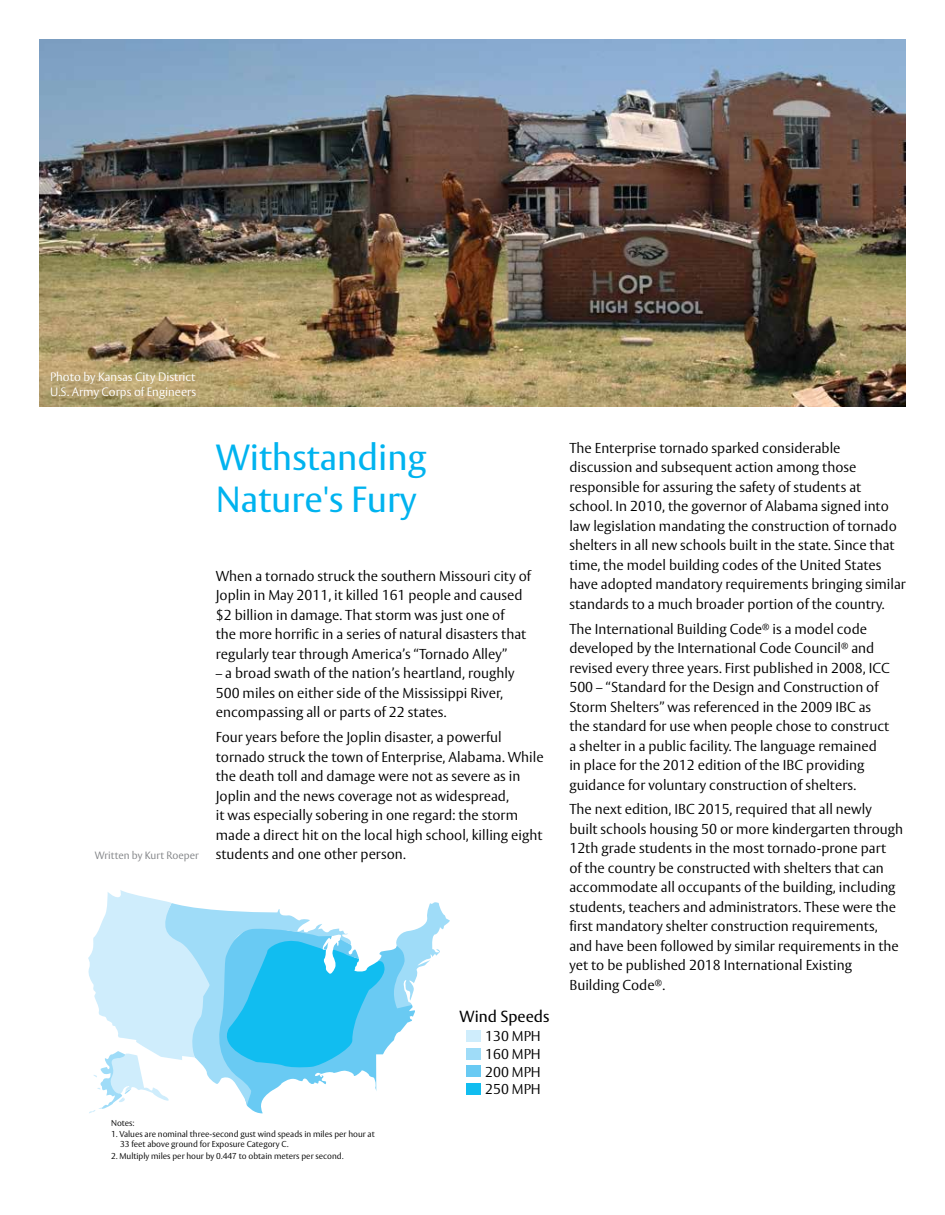
<style>
.page{position:relative;width:945px;height:1215px;background:#fff}
.page>*{position:absolute;margin:0;border:0;box-sizing:border-box;transform-origin:0 0}
.t1{font:36px/42px "ASSA Vesta";color:#00b3ef}
.t2{font:15.9px "ASSA Vesta";color:#000}
.t3{font:300 14.25px/19.5px "ASSA Vesta";color:#000}
.t4{font:300 14.1px/17.9px "ASSA Vesta";color:#000;text-align:justify}
.t5{font:300 12px/15px "ASSA Vesta";color:#fff}
.t6{font:300 10.5px "ASSA Vesta";color:#808285}
.t7{font:300 8.55px/10.2px "ASSA Vesta";color:#000}
</style>
<div class="page">
<img style="left:39px;top:39px;width:867px;height:368px">
<div style="left:467px;top:1030px;width:14px;height:11px;background:#cfedfc"></div>
<div style="left:467px;top:1048px;width:14px;height:11px;background:#9fdcf8"></div>
<div style="left:467px;top:1066px;width:14px;height:11px;background:#69caf3"></div>
<div style="left:467px;top:1083px;width:14px;height:11px;background:#11bdf0"></div>
<svg style="left:88px;top:890px;width:362px;height:224px"></svg>
<p class="t5" style="left:50px;top:370px;width:148px">Photo by Kansas City District<br>U.S. Army Corps of Engineers</p>
<h1 class="t1" style="left:216px;top:438px;width:212px">Withstanding<br>Nature's Fury</h1>
<p class="t6" style="left:95px;top:849px;width:106px">Written by Kurt Roeper</p>
<p class="t3" style="left:216px;top:567px;width:317px">When a tornado struck the southern Missouri city of Joplin in May 2011, it killed 161 people and caused $2 billion in damage. That storm was just one of<br>the more horrific in a series of natural disasters that regularly tear through America’s “Tornado Alley”</p>
<p class="t3" style="left:216px;top:664px;width:300px">– a broad swath of the nation’s heartland, roughly<br>500 miles on either side of the Mississippi River, encompassing all or parts of 22 states.</p>
<p class="t3" style="left:216px;top:728px;width:329px">Four years before the Joplin disaster, a powerful tornado struck the town of Enterprise, Alabama. While the death toll and damage were not as severe as in Joplin and the news coverage not as widespread,<br>it was especially sobering in one regard: the storm made a direct hit on the local high school, killing eight students and one other person.</p>
<p class="t2" style="left:460px;top:1007px;width:91px">Wind Speeds</p>
<p class="t4" style="left:485px;top:1028px;width:57px">130 MPH 160 MPH 200 MPH 250 MPH</p>
<p class="t7" style="left:111px;top:1119px;width:25px">Notes:</p>
<p class="t7" style="left:120px;top:1129px;width:256px;text-indent:-9px">1. Values are nominal three-second gust wind speads in miles per hour at<br>33 feet above ground for Exposure Category C.</p>
<p class="t7" style="left:111px;top:1151px;width:234px">2. Multiply miles per hour by 0.447 to obtain meters per second.</p>
<p class="t3" style="left:569px;top:439px;width:338px">The Enterprise tornado sparked considerable discussion and subsequent action among those responsible for assuring the safety of students at school. In 2010, the governor of Alabama signed into law legislation mandating the construction of tornado shelters in all new schools built in the state. Since that time, the model building codes of the United States have adopted mandatory requirements bringing similar standards to a much broader portion of the country.</p>
<p class="t3" style="left:569px;top:619px;width:322px">The International Building Code<sup>®</sup> is a model code developed by the International Code Council<sup>®</sup> and revised every three years. First published in 2008, ICC 500 – “Standard for the Design and Construction of Storm Shelters” was referenced in the 2009 IBC as the standard for use when people chose to construct a shelter in a public facility. The language remained in place for the 2012 edition of the IBC providing guidance for voluntary construction of shelters.</p>
<p class="t3" style="left:569px;top:800px;width:335px">The next edition, IBC 2015, required that all newly built schools housing 50 or more kindergarten through 12th grade students in the most tornado-prone part<br>of the country be constructed with shelters that can accommodate all occupants of the building, including students, teachers and administrators. These were the first mandatory shelter construction requirements, and have been followed by similar requirements in the yet to be published 2018 International Existing Building Code<sup>®</sup>.</p>
</div>
